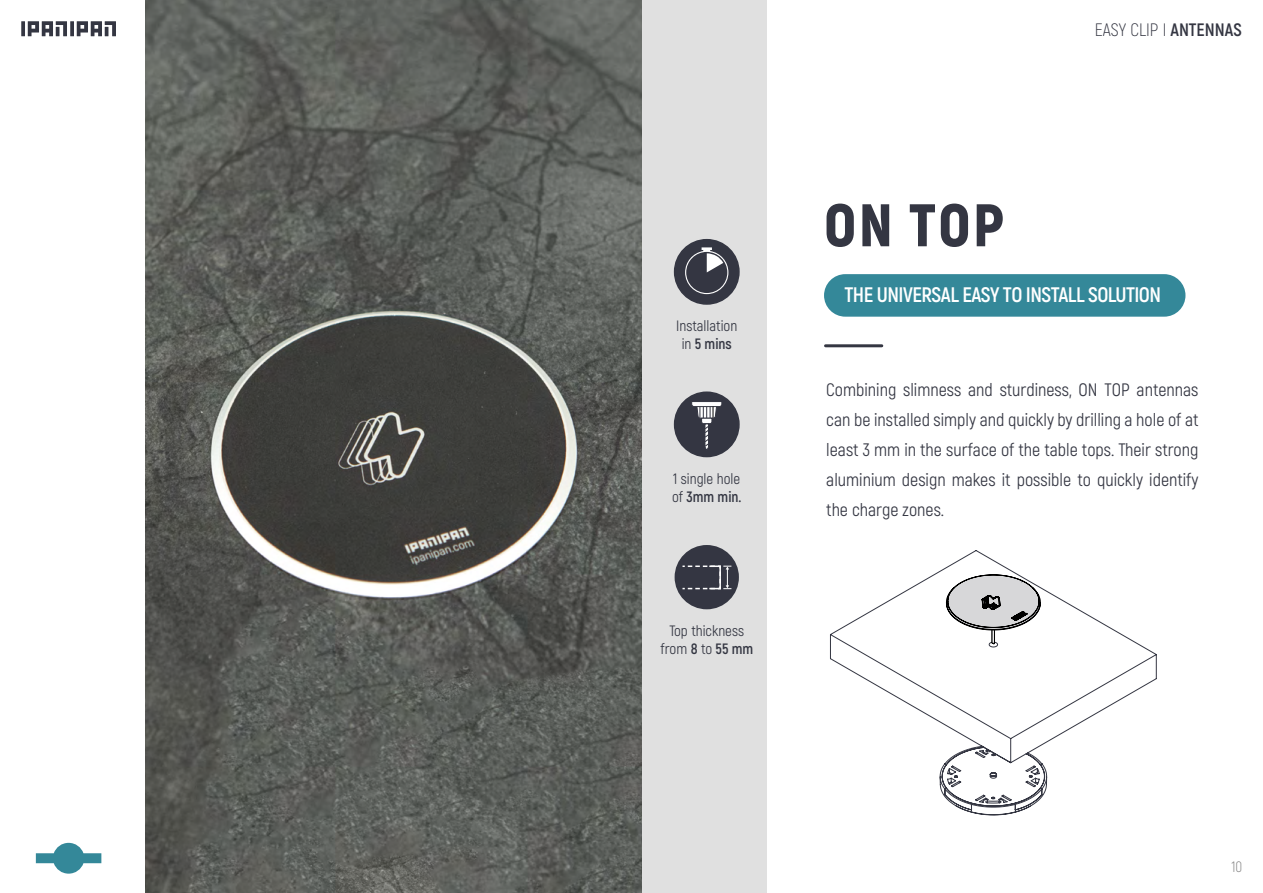
<style>
.page{position:relative;width:1263px;height:893px;background:#fff}
.page>*{position:absolute;margin:0;border:0;box-sizing:border-box;transform-origin:0 0}
.t1{font:900 60px "Akrobat";color:#343642}
.t2{font:700 21px "Akrobat";letter-spacing:-.025em;color:#fff}
.t3{font:18px/30px "Akrobat";color:#343642;text-align:justify}
.t4{font:300 18px "Akrobat";color:#343642}
.t5{font:15px/18px "Akrobat";color:#343642;text-align:center}
.t6{font:300 15px "Akrobat";color:#7c7c7c}
.s1{font-weight:700}
</style>
<div class="page">
<img style="left:145px;top:0;width:497px;height:893px">
<div style="left:642px;top:0;width:124px;height:893px;background:#e0e0e0"></div>
<svg style="left:21px;top:21px;width:95px;height:15px"></svg>
<div style="left:675px;top:240px;width:64px;height:64px;background:#343642;border-radius:50%"></div>
<div style="left:674px;top:239px;width:66px;height:66px;border:2px solid #343642;border-radius:50%"></div>
<svg style="left:685px;top:247px;width:43px;height:47px"></svg>
<div style="left:675px;top:392px;width:64px;height:65px;background:#343642;border-radius:50%"></div>
<div style="left:674px;top:391px;width:66px;height:66px;border:2px solid #343642;border-radius:50%"></div>
<div style="left:824px;top:274px;width:361px;height:43px;background:#348899;border-radius:21px"></div>
<hr style="left:825px;top:344px;width:57px;height:3px;background:#343642">
<svg style="left:36px;top:843px;width:65px;height:31px"></svg>
<div style="left:675px;top:545px;width:64px;height:64px;background:#343642;border-radius:50%"></div>
<svg style="left:682px;top:565px;width:49px;height:25px"></svg>
<svg style="left:830px;top:550px;width:327px;height:265px"></svg>
<svg style="left:945px;top:574px;width:96px;height:71px"></svg>
<svg style="left:691px;top:402px;width:31px;height:50px"></svg>
<p class="t5" style="left:676px;top:317px;width:63px">Installation in <span class="s1">5 mins</span></p>
<p class="t5" style="left:672px;top:469px;width:71px;text-align:left">1 single hole of <span class="s1">3mm min.</span></p>
<p class="t5" style="left:660px;top:622px;width:94px">Top thickness from <span class="s1">8</span> to <span class="s1">55 mm</span></p>
<h1 class="t1" style="left:824px;top:186px;width:182px">ON TOP</h1>
<p class="t4" style="left:1095px;top:19px;width:148px">EASY CLIP I <span class="s1">ANTENNAS</span></p>
<p class="t2" style="left:844px;top:282px;width:318px">THE UNIVERSAL EASY TO INSTALL SOLUTION</p>
<p class="t3" style="left:826px;top:375px;width:374px">Combining slimness and sturdiness, ON TOP antennas can be installed simply and quickly by drilling a hole of at least 3 mm in the surface of the table tops. Their strong aluminium design makes it possible to quickly identify the charge zones.</p>
<p class="t6" style="left:1231px;top:858px;width:12px">10</p>
</div>
